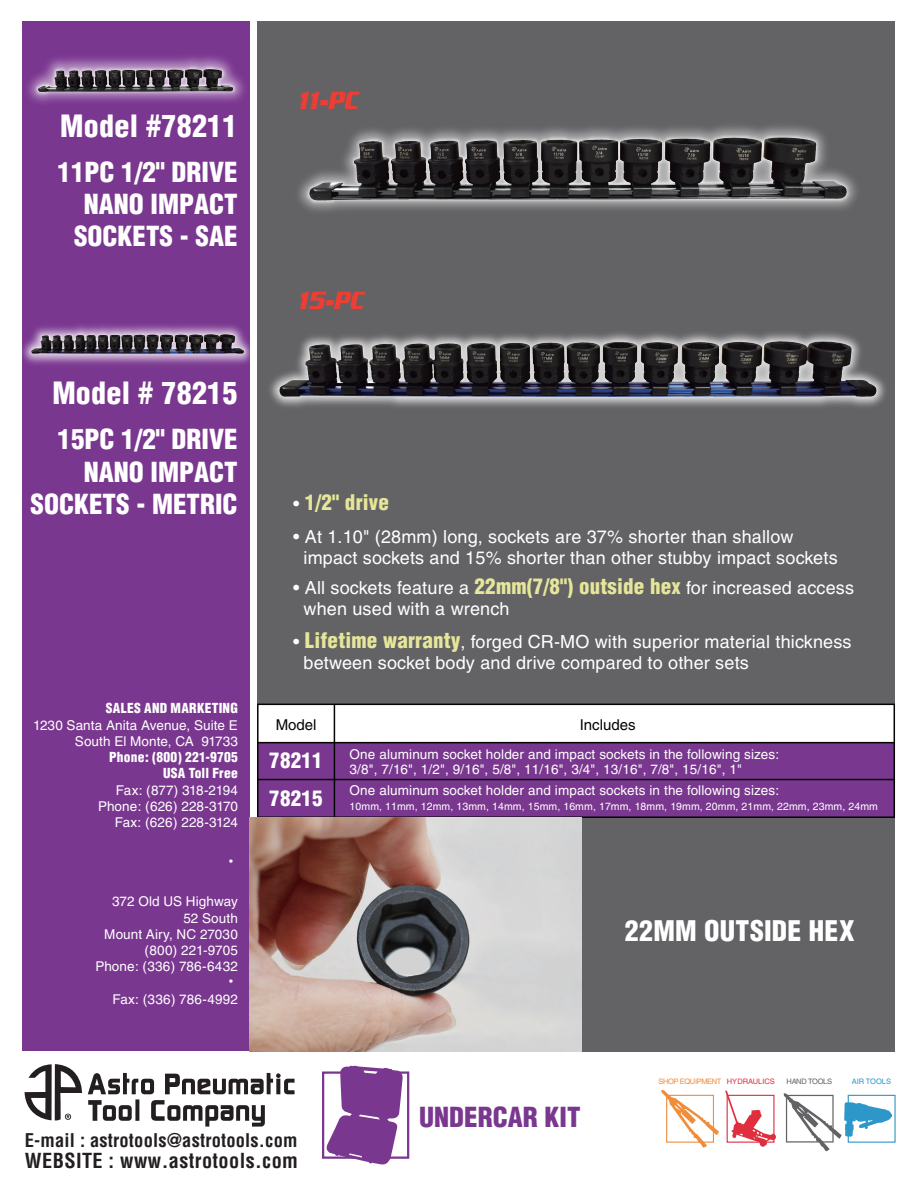
<style>
.page{position:relative;width:918px;height:1188px;background:#fff}
.page>*{position:absolute;margin:0;border:0;box-sizing:border-box;transform-origin:0 0}
.t1{font:900 condensed 30px "Helvetica";letter-spacing:.01em;color:#fff}
.t2{font:900 condensed 27.75px "Helvetica";letter-spacing:.01em;color:#fff}
.t3{font:900 condensed 27px/32.4px "Helvetica";color:#fff;text-align:right}
.t4{font:900 condensed 27px "Helvetica";color:#7a378f}
.t5{font:italic 700 27px "Serpentine";color:#ee3e34;scale:.79 1}
.t6{font:900 condensed 21px/37.5px "Helvetica";letter-spacing:.01em;color:#fefefe}
.t7{font:900 condensed 21px "Helvetica";letter-spacing:.01em;color:#e6e69b}
.t8{font:700 condensed 20.25px "Helvetica";letter-spacing:.02em;color:#231f20}
.t9{font:700 condensed 18.45px "Helvetica";letter-spacing:.01em;color:#231f20}
.t10{font:18px/21px "Helvetica";letter-spacing:.01em;color:#fff}
.t11{font:15px "Helvetica";color:#040503}
.t12{font:13.5px/16.2px "Helvetica";letter-spacing:.01em;color:#fff;text-align:right}
.t13{font:900 condensed 13.5px/16.2px "Helvetica";letter-spacing:.02em;color:#fff;text-align:right}
.t14{font:300 13.5px "Adobe Ming Std";color:#fff}
.t15{font:10.5px "Helvetica";letter-spacing:.01em;color:#fff}
.t16{font:7.5px "Helvetica";letter-spacing:-.05em;color:#f08d3a}
.t17{font:7.5px "Helvetica";letter-spacing:-.05em;color:#636366}
.t18{font:7.5px "Helvetica";color:#2c97c8}
.s1{font-weight:400;font-stretch:normal;font-size:18px;color:#fff}
.s2{font-weight:900;font-stretch:condensed;font-size:21px;color:#e6e69b}
.s3{color:#e02e3e}
</style>
<div class="page">
<div style="left:22px;top:21px;width:228px;height:1030px;background:#7a378f"></div>
<div style="left:257px;top:21px;width:638px;height:684px;background:#636366"></div>
<div style="left:250px;top:818px;width:645px;height:233px;background:#636366"></div>
<svg style="left:25px;top:1064px;width:270px;height:63px"></svg>
<svg style="left:257px;top:704px;width:638px;height:114px;fill:#7a378f"></svg>
<hr style="left:257px;top:742px;width:638px;height:1px;background:#040503">
<hr style="left:257px;top:779px;width:638px;height:1px;background:#040503">
<svg style="left:661px;top:1090px;width:58px;height:58px"></svg>
<div style="left:666px;top:1095px;width:48px;height:48px;border:1px solid #f08d3a"></div>
<svg style="left:725px;top:1091px;width:51px;height:56px"></svg>
<div style="left:727px;top:1095px;width:48px;height:48px;border:1px solid #e02e3e"></div>
<div style="left:322px;top:1071px;width:87px;height:88px;border:2px solid #7a378f"></div>
<svg style="left:324px;top:1065px;width:79px;height:100px"></svg>
<svg style="left:783px;top:1093px;width:109px;height:59px"></svg>
<div style="left:848px;top:1095px;width:48px;height:48px;border:1px solid #2c97c8"></div>
<img style="left:250px;top:818px;width:332px;height:233px">
<img style="left:298px;top:126px;width:559px;height:85px">
<img style="left:712px;top:137px;width:69px;height:46px">
<img style="left:270px;top:333px;width:616px;height:74px">
<img style="left:721px;top:341px;width:58px;height:40px">
<img style="left:28px;top:56px;width:197px;height:47px">
<img style="left:30px;top:60px;width:214px;height:41px">
<img style="left:184px;top:69px;width:25px;height:17px">
<img style="left:22px;top:344px;width:225px;height:20px">
<img style="left:26px;top:325px;width:224px;height:37px">
<img style="left:189px;top:334px;width:20px;height:14px">
<h1 class="t1" style="left:60px;top:107px;width:179px">Model #78211</h1>
<h3 class="t3" style="left:58px;top:155px;width:182px">11PC 1/2" DRIVE<br>NANO IMPACT<br>SOCKETS - SAE</h3>
<h1 class="t1" style="left:52px;top:374px;width:187px">Model # 78215</h1>
<h3 class="t3" style="left:31px;top:423px;width:209px">15PC 1/2" DRIVE<br>NANO IMPACT<br>SOCKETS - METRIC</h3>
<p class="t13" style="left:106px;top:700px;width:133px">SALES AND MARKETING</p>
<p class="t12" style="left:33px;top:717px;width:206px">1230 Santa Anita Avenue, Suite E<br>South El Monte, CA 91733</p>
<p class="t13" style="left:109px;top:749px;width:130px">Phone: (800) 221-9705<br>USA Toll Free</p>
<p class="t12" style="left:98px;top:782px;width:141px">Fax: (877) 318-2194<br>Phone: (626) 228-3170<br>Fax: (626) 228-3124</p>
<p class="t14" style="left:224px;top:855px;width:15px">˙</p>
<p class="t12" style="left:95px;top:893px;width:144px">372 Old US Highway<br>52 South<br>Mount Airy, NC 27030 (800) 221-9705<br>Phone: (336) 786-6432</p>
<p class="t14" style="left:224px;top:975px;width:15px">˙</p>
<p class="t12" style="left:112px;top:991px;width:127px">Fax: (336) 786-4992</p>
<h3 class="t5" style="left:298px;top:85px;width:76px">11-PC</h3>
<h3 class="t5" style="left:298px;top:285px;width:83px">15-PC</h3>
<h3 class="t7" style="left:293px;top:489px;width:97px"><span class="s1">•</span> 1/2" drive</h3>
<h3 class="t10" style="left:304px;top:526px;width:536px;text-indent:-10px">• At 1.10" (28mm) long, sockets are 37% shorter than shallow impact sockets and 15% shorter than other stubby impact sockets</h3>
<h3 class="t10" style="left:304px;top:577px;width:552px;text-indent:-10px">• All sockets feature a <span class="s2">22mm(7/8") outside hex</span> for increased access when used with a wrench</h3>
<h3 class="t10" style="left:304px;top:631px;width:550px;text-indent:-10px">• <span class="s2">Lifetime warranty</span>, forged CR-MO with superior material thickness between socket body and drive compared to other sets</h3>
<p class="t11" style="left:276px;top:716px;width:42px">Model</p>
<h3 class="t6" style="left:269px;top:742px;width:55px">78211<br>78215</h3>
<p class="t11" style="left:580px;top:716px;width:57px">Includes</p>
<p class="t12" style="left:350px;top:747px;width:431px;line-height:15px;text-align:left">One aluminum socket holder and impact sockets in the following sizes:<br>3/8", 7/16", 1/2", 9/16", 5/8", 11/16", 3/4", 13/16", 7/8", 15/16", 1"</p>
<p class="t12" style="left:350px;top:782px;width:431px">One aluminum socket holder and impact sockets in the following sizes:</p>
<p class="t15" style="left:350px;top:801px;width:530px">10mm, 11mm, 12mm, 13mm, 14mm, 15mm, 16mm, 17mm, 18mm, 19mm, 20mm, 21mm, 22mm, 23mm, 24mm</p>
<h2 class="t2" style="left:625px;top:913px;width:231px">22MM OUTSIDE HEX</h2>
<h3 class="t4" style="left:419px;top:1100px;width:163px">UNDERCAR KIT</h3>
<p class="t16" style="left:659px;top:1077px;width:118px">SHOP EQUIPMENT <span class="s3">HYDRAULICS</span></p>
<p class="t17" style="left:787px;top:1077px;width:47px">HAND TOOLS</p>
<p class="t18" style="left:852px;top:1077px;width:41px">AIR TOOLS</p>
<h3 class="t9" style="left:25px;top:1128px;width:274px">E-mail : astrotools@astrotools.com</h3>
<h3 class="t8" style="left:25px;top:1148px;width:275px">WEBSITE : www.astrotools.com</h3>
</div>
